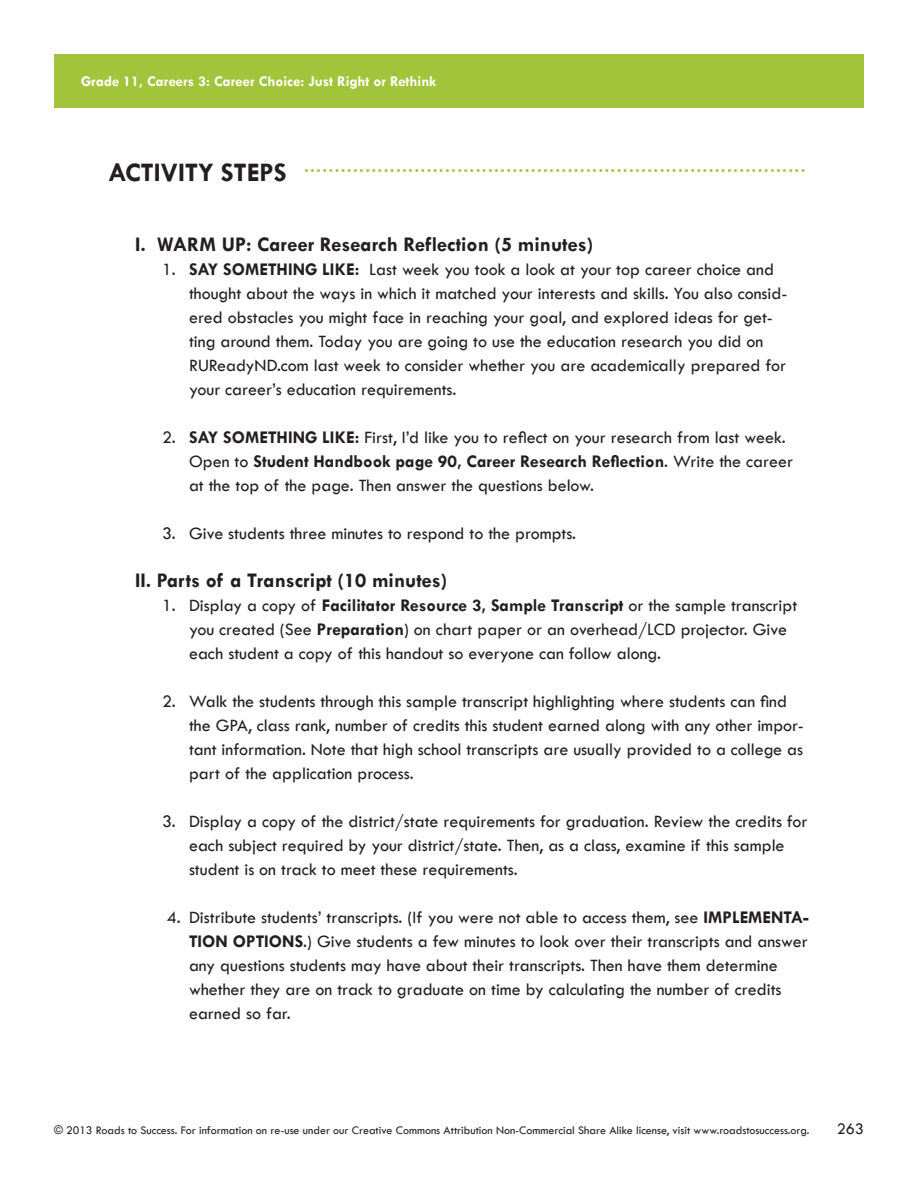
<style>
.page{position:relative;width:918px;height:1188px;background:#fff}
.page>*{position:absolute;margin:0;border:0;box-sizing:border-box;transform-origin:0 0}
.A_NumberListRoman{font:700 21px "Tw Cen";color:#231f20}
.LO_Head1{font:700 18.75px "Tw Cen";color:#a1c43a}
.A_NumberList2{font:500 18px/24px "Tw Cen";color:#231f20}
.A_NumberList1{font:500 18px/24px "Tw Cen";color:#231f20}
.t1{font:500 16.5px "Tw Cen";color:#231f20}
.t2{font:700 15px "Tw Cen";color:#fff}
.t3{font:500 12px "Tw Cen";color:#231f20}
.s1{font-size:27px;color:#231f20}
.s2{font-weight:700}
</style>
<div class="page">
<div style="left:54px;top:54px;width:810px;height:54px;background:#a1c43a"></div>
<p class="t2" style="left:81px;top:72px;width:357px">Grade 11, Careers 3: Career Choice: Just Right or Rethink</p>
<p class="LO_Head1" style="left:108px;top:155px;width:699px"><span class="s1">ACTIVITY STEPS</span> ..................................................................................</p>
<p class="A_NumberListRoman" style="left:135px;top:232px;width:460px">I. WARM UP: Career Research Reflection (5 minutes)</p>
<p class="A_NumberList1" style="left:189px;top:257px;width:600px;text-indent:-27px">1. <span class="s2">SAY SOMETHING LIKE:</span> Last week you took a look at your top career choice and thought about the ways in which it matched your interests and skills. You also consid&shy;ered obstacles you might face in reaching your goal, and explored ideas for get&shy;ting around them. Today you are going to use the education research you did on RUReadyND.com last week to consider whether you are academically prepared for your career’s education requirements.</p>
<p class="A_NumberList2" style="left:189px;top:425px;width:606px;text-indent:-27px">2. <span class="s2">SAY SOMETHING LIKE:</span> First, I’d like you to reflect on your research from last week.<br>Open to <span class="s2">Student Handbook page 90, Career Research Reflection</span>. Write the career at the top of the page. Then answer the questions below.</p>
<p class="A_NumberList2" style="left:162px;top:521px;width:416px">3. Give students three minutes to respond to the prompts.</p>
<p class="A_NumberListRoman" style="left:135px;top:568px;width:314px">II. Parts of a Transcript (10 minutes)</p>
<p class="A_NumberList1" style="left:189px;top:593px;width:610px;text-indent:-27px">1. Display a copy of <span class="s2">Facilitator Resource 3, Sample Transcript</span> or the sample transcript you created (See <span class="s2">Preparation</span>) on chart paper or an overhead/LCD projector. Give each student a copy of this handout so everyone can follow along.</p>
<p class="A_NumberList2" style="left:189px;top:689px;width:616px;text-indent:-27px">2. Walk the students through this sample transcript highlighting where students can find the GPA, class rank, number of credits this student earned along with any other impor&shy;tant information. Note that high school transcripts are usually provided to a college as part of the application process.</p>
<p class="A_NumberList2" style="left:189px;top:809px;width:620px;text-indent:-27px">3. Display a copy of the district/state requirements for graduation. Review the credits for each subject required by your district/state. Then, as a class, examine if this sample student is on track to meet these requirements.</p>
<p class="A_NumberList2" style="left:189px;top:905px;width:621px;text-indent:-22px">4. Distribute students’ transcripts. (If you were not able to access them, see <span class="s2">IMPLEMENTA-TION OPTIONS</span>.) Give students a few minutes to look over their transcripts and answer any questions students may have about their transcripts. Then have them determine whether they are on track to graduate on time by calculating the number of credits earned so far.</p>
<p class="t3" style="left:54px;top:1123px;width:757px">© 2013 Roads to Success. For information on re-use under our Creative Commons Attribution Non-Commercial Share Alike license, visit www.roadstosuccess.org.</p>
<p class="t1" style="left:837px;top:1119px;width:29px">263</p>
</div>
